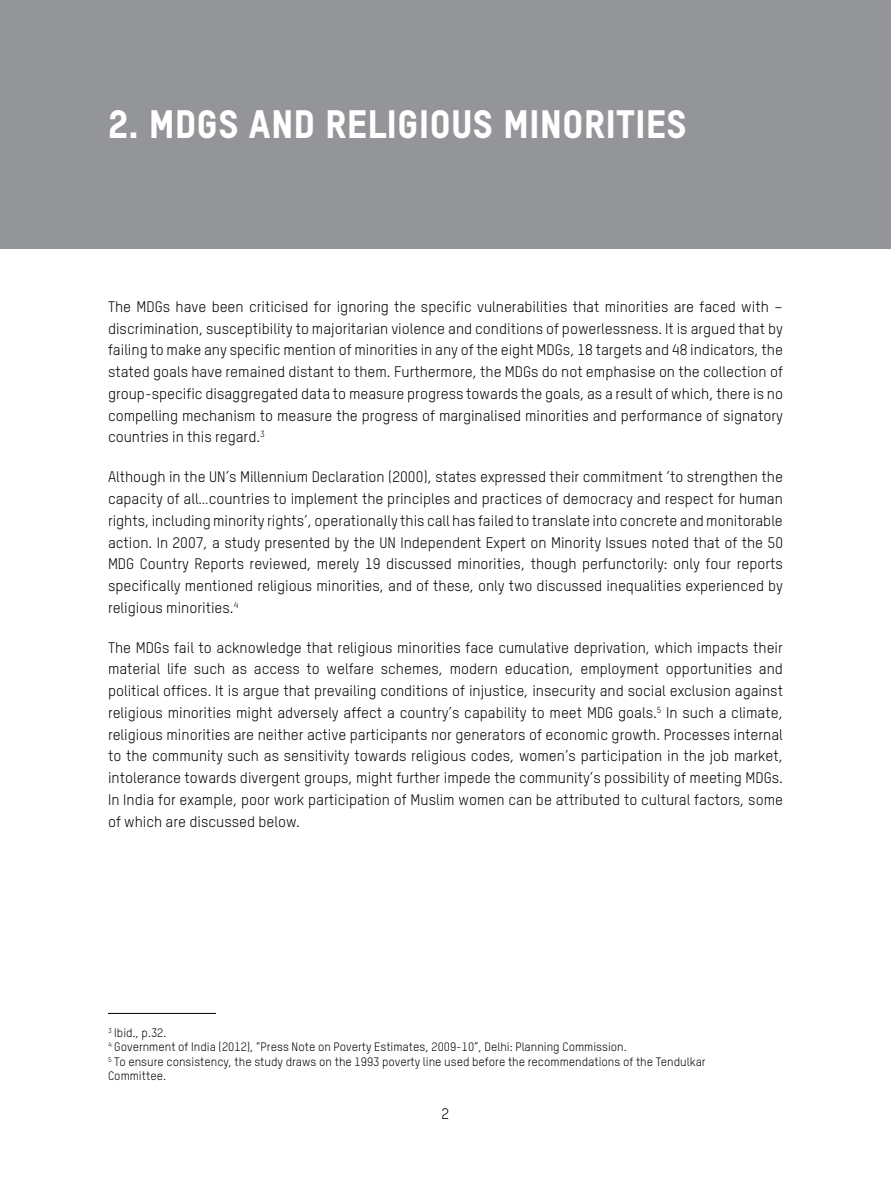
<style>
.page{position:relative;width:891px;height:1188px;background:#fff}
.page>*{position:absolute;margin:0;border:0;box-sizing:border-box;transform-origin:0 0}
.t1{font:39px "Oxfam TSTARPRO Headline";color:#fff}
.t2{font:15px/21.8px "Oxfam TSTARPRO";color:#000;text-align:justify}
.t3{font:12px/14.4px "Oxfam TSTARPRO";color:#000}
</style>
<div class="page">
<hr style="left:108px;top:1013px;width:108px;height:1px;background:#000">
<div style="left:0;top:0;width:891px;height:249px;background:#939598"></div>
<h1 class="t1" style="left:108px;top:100px;width:580px">2. MDGS AND RELIGIOUS MINORITIES</h1>
<p class="t2" style="left:108px;top:296px;width:677px">The MDGs have been criticised for ignoring the specific vulnerabilities that minorities are faced with – discrimination, susceptibility to majoritarian violence and conditions of powerlessness. It is argued that by failing to make any specific mention of minorities in any of the eight MDGs, 18 targets and 48 indicators, the stated goals have remained distant to them. Furthermore, the MDGs do not emphasise on the collection of group-specific disaggregated data to measure progress towards the goals, as a result of which, there is no compelling mechanism to measure the progress of marginalised minorities and performance of signatory countries in this regard.<sup>3</sup></p>
<p class="t2" style="left:108px;top:466px;width:677px">Although in the UN’s Millennium Declaration (2000), states expressed their commitment ‘to strengthen the capacity of all…countries to implement the principles and practices of democracy and respect for human rights, including minority rights’, operationally this call has failed to translate into concrete and monitorable action. In 2007, a study presented by the UN Independent Expert on Minority Issues noted that of the 50<br>MDG Country Reports reviewed, merely 19 discussed minorities, though perfunctorily: only four reports specifically mentioned religious minorities, and of these, only two discussed inequalities experienced by religious minorities.<sup>4</sup></p>
<p class="t2" style="left:108px;top:636px;width:677px">The MDGs fail to acknowledge that religious minorities face cumulative deprivation, which impacts their material life such as access to welfare schemes, modern education, employment opportunities and political offices. It is argue that prevailing conditions of injustice, insecurity and social exclusion against religious minorities might adversely affect a country’s capability to meet MDG goals.<sup>5</sup> In such a climate, religious minorities are neither active participants nor generators of economic growth. Processes internal to the community such as sensitivity towards religious codes, women’s participation in the job market, intolerance towards divergent groups, might further impede the community’s possibility of meeting MDGs.<br>In India for example, poor work participation of Muslim women can be attributed to cultural factors, some of which are discussed below.</p>
<p class="t3" style="left:108px;top:1025px;width:599px"><sup>3</sup> Ibid., p.32.<br><sup>4</sup> Government of India (2012), “Press Note on Poverty Estimates, 2009-10”, Delhi: Planning Commission.<br><sup>5</sup> To ensure consistency, the study draws on the 1993 poverty line used before the recommendations of the Tendulkar Committee.</p>
<p class="t2" style="left:442px;top:1102px;width:9px">2</p>
</div>
